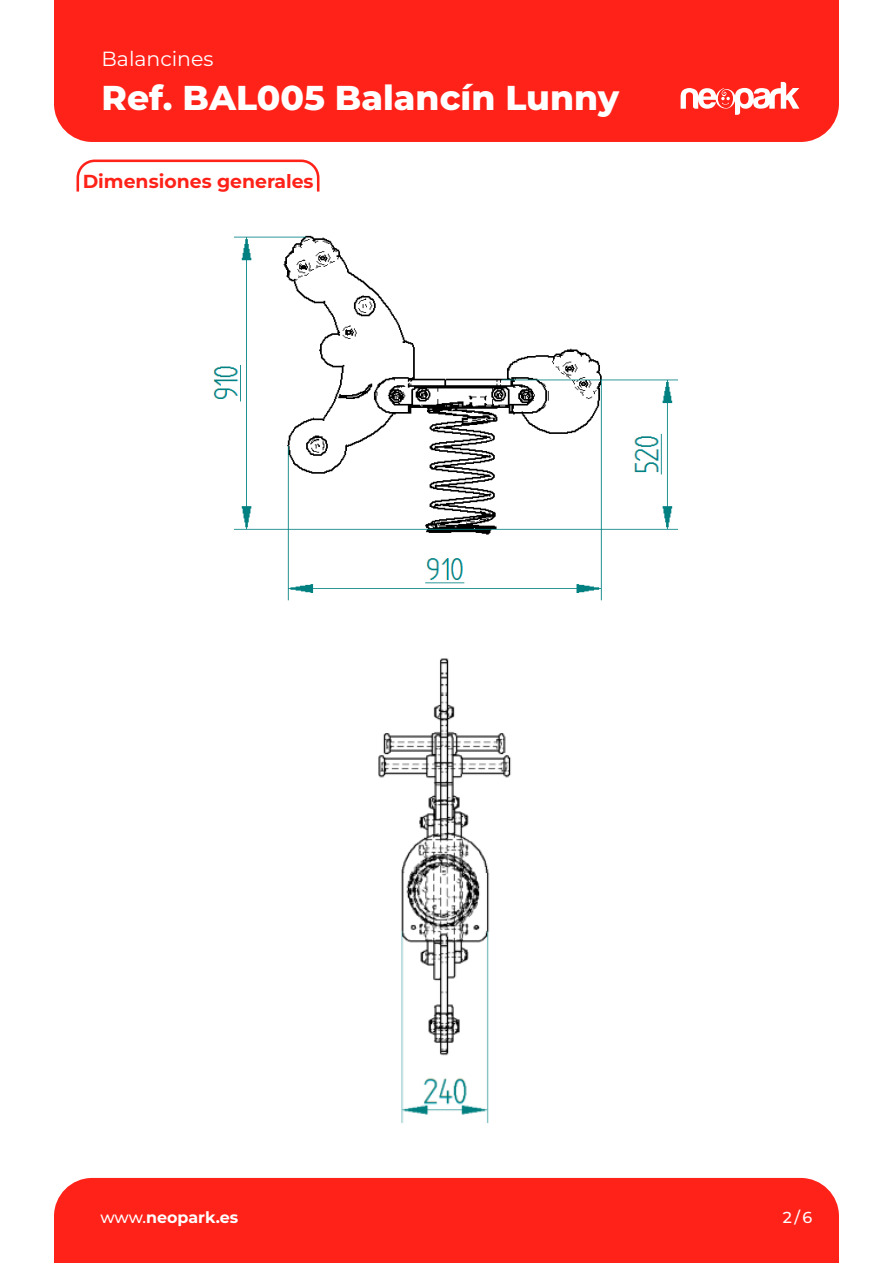
<style>
.page{position:relative;width:893px;height:1263px;background:#fff}
.page>*{position:absolute;margin:0;border:0;box-sizing:border-box;transform-origin:0 0}
.t1{font:800 34.5px "Montserrat";color:#fff}
.t2{font:20.4px "Montserrat";color:#fff}
.t3{font:700 18.9px "Montserrat";color:#ff2219}
.t4{font:700 15.9px "Montserrat";color:#fff}
.t5{font:500 15.9px "Montserrat";color:#fff}
.s1{font-weight:500}
</style>
<div class="page">
<div style="left:54px;top:1178px;width:785px;height:85px;background:#ff2219"></div>
<div style="left:54px;top:0;width:785px;height:142px;background:#ff2219"></div>
<svg style="left:681px;top:82px;width:118px;height:33px"></svg>
<img style="left:213px;top:235px;width:465px;height:366px">
<img style="left:378px;top:658px;width:133px;height:466px">
<svg style="left:76px;top:159px;width:244px;height:33px"></svg>
<p class="t2" style="left:102px;top:45px;width:113px">Balancines</p>
<p class="t1" style="left:102px;top:73px;width:519px">Ref. BAL005 Balancín Lunny</p>
<p class="t3" style="left:83px;top:168px;width:232px">Dimensiones generales</p>
<p class="t4" style="left:100px;top:1206px;width:139px"><span class="s1">www.</span>neopark.es</p>
<p class="t5" style="left:783px;top:1206px;width:31px">2/6</p>
</div>
